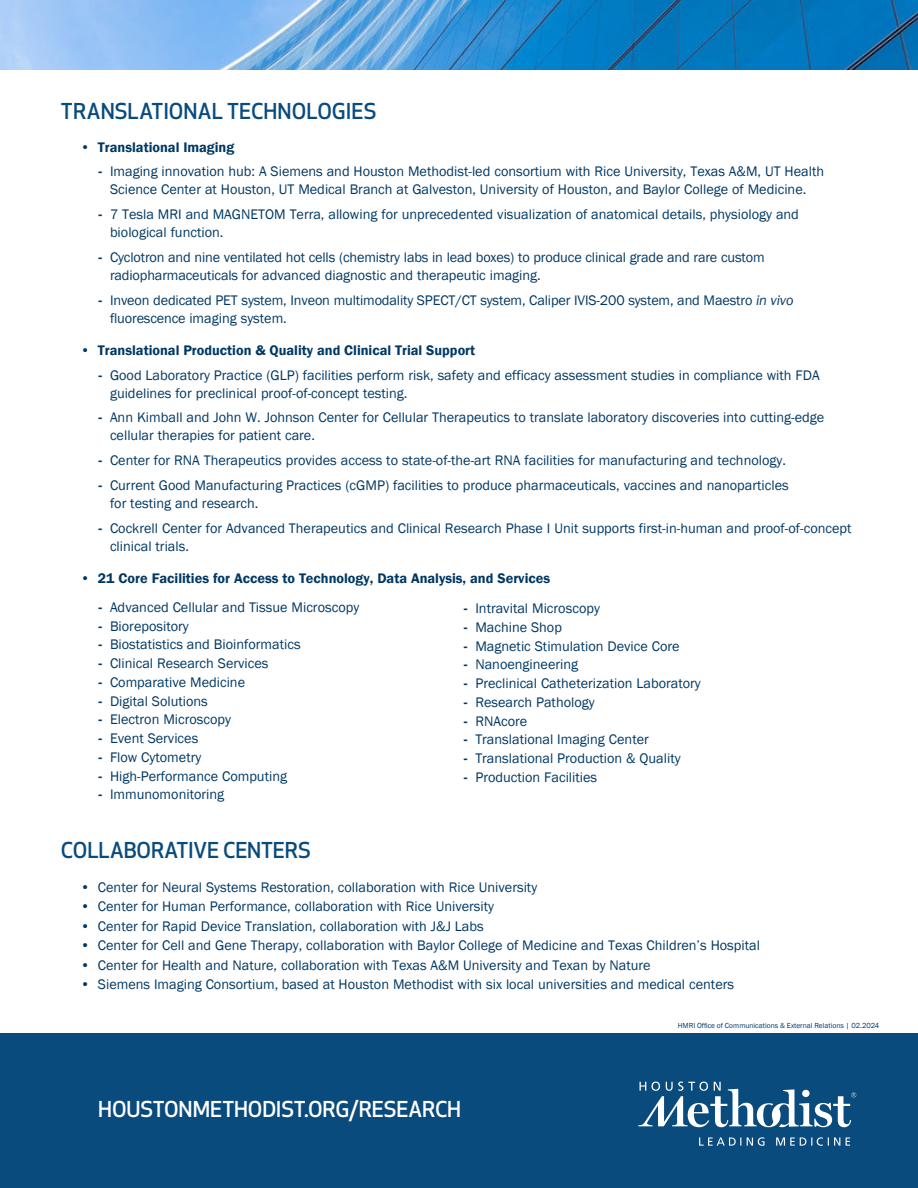
<style>
.page{position:relative;width:918px;height:1188px;background:#fff}
.page>*{position:absolute;margin:0;border:0;box-sizing:border-box;transform-origin:0 0}
.t1{font:500 21.45px "Apex New";color:#0a4b7e}
.t2{font:500 21.45px "Apex New";letter-spacing:-.005em;color:#fff}
.t3{font:14.25px/18px "Franklin Gothic";color:#003863}
.t4{font:600 14.25px "Franklin Gothic";color:#003863}
.t5{font:7.5px "Franklin Gothic";color:#003863}
.s1{font-weight:400}
.s2{font-weight:600}
.s3{font-style:italic}
</style>
<div class="page">
<div style="left:0;top:1033px;width:918px;height:155px;background:#0a4b7e"></div>
<img style="left:0;top:0;width:918px;height:69px">
<svg style="left:699px;top:1138px;width:42px;height:8px"></svg>
<svg style="left:747px;top:1137px;width:18px;height:9px"></svg>
<svg style="left:776px;top:1137px;width:64px;height:9px"></svg>
<svg style="left:846px;top:1138px;width:4px;height:8px"></svg>
<svg style="left:638px;top:1082px;width:218px;height:45px"></svg>
<p class="t1" style="left:61px;top:97px;width:317px">TRANSLATIONAL TECHNOLOGIES</p>
<p class="t4" style="left:81px;top:138px;width:155px"><span class="s1">•</span> Translational Imaging</p>
<p class="t3" style="left:98px;top:163px;width:727px;text-align:center"><span class="s2">-</span> Imaging innovation hub: A Siemens and Houston Methodist-led consortium with Rice University, Texas A&amp;M, UT Health<br>Science Center at Houston, UT Medical Branch at Galveston, University of Houston, and Baylor College of Medicine.</p>
<p class="t3" style="left:110px;top:206px;width:690px;text-indent:-12px"><span class="s2">-</span> 7 Tesla MRI and MAGNETOM Terra, allowing for unprecedented visualization of anatomical details, physiology and biological function.</p>
<p class="t3" style="left:110px;top:249px;width:656px;text-indent:-12px"><span class="s2">-</span> Cyclotron and nine ventilated hot cells (chemistry labs in lead boxes) to produce clinical grade and rare custom radiopharmaceuticals for advanced diagnostic and therapeutic imaging.</p>
<p class="t3" style="left:110px;top:291px;width:685px;text-indent:-12px"><span class="s2">-</span> Inveon dedicated PET system, Inveon multimodality SPECT/CT system, Caliper IVIS-200 system, and Maestro <span class="s3">in vivo </span>fluorescence imaging system.</p>
<p class="t4" style="left:81px;top:341px;width:396px"><span class="s1">•</span> Translational Production &amp; Quality and Clinical Trial Support</p>
<p class="t3" style="left:110px;top:366px;width:711px;text-indent:-12px"><span class="s2">-</span> Good Laboratory Practice (GLP) facilities perform risk, safety and efficacy assessment studies in compliance with FDA guidelines for preclinical proof-of-concept testing.</p>
<p class="t3" style="left:110px;top:409px;width:716px;text-indent:-12px"><span class="s2">-</span> Ann Kimball and John W. Johnson Center for Cellular Therapeutics to translate laboratory discoveries into cutting-edge cellular therapies for patient care.</p>
<p class="t3" style="left:98px;top:452px;width:689px"><span class="s2">-</span> Center for RNA Therapeutics provides access to state-of-the-art RNA facilities for manufacturing and technology.</p>
<p class="t3" style="left:110px;top:477px;width:680px;text-indent:-12px"><span class="s2">-</span> Current Good Manufacturing Practices (cGMP) facilities to produce pharmaceuticals, vaccines and nanoparticles for testing and research.</p>
<p class="t3" style="left:110px;top:519px;width:743px;text-indent:-12px"><span class="s2">-</span> Cockrell Center for Advanced Therapeutics and Clinical Research Phase I Unit supports first-in-human and proof-of-concept clinical trials.</p>
<p class="t4" style="left:81px;top:569px;width:471px"><span class="s1">•</span> 21 Core Facilities for Access to Technology, Data Analysis, and Services</p>
<p class="t3" style="left:464px;top:600px;width:138px"><span class="s2">-</span> Intravital Microscopy</p>
<p class="t3" style="left:464px;top:618px;width:100px"><span class="s2">-</span> Machine Shop</p>
<p class="t3" style="left:464px;top:637px;width:217px"><span class="s2">-</span> Magnetic Stimulation Device Core</p>
<p class="t3" style="left:464px;top:656px;width:116px"><span class="s2">-</span> Nanoengineering</p>
<p class="t3" style="left:464px;top:675px;width:238px"><span class="s2">-</span> Preclinical Catheterization Laboratory</p>
<p class="t3" style="left:464px;top:693px;width:132px"><span class="s2">-</span> Research Pathology</p>
<p class="t3" style="left:464px;top:712px;width:65px"><span class="s2">-</span> RNAcore</p>
<p class="t3" style="left:464px;top:731px;width:187px"><span class="s2">-</span> Translational Imaging Center</p>
<p class="t3" style="left:464px;top:750px;width:218px"><span class="s2">-</span> Translational Production &amp; Quality</p>
<p class="t3" style="left:464px;top:768px;width:135px"><span class="s2">-</span> Production Facilities</p>
<p class="t3" style="left:98px;top:598px;width:262px"><span class="s2">-</span> Advanced Cellular and Tissue Microscopy</p>
<p class="t3" style="left:98px;top:617px;width:92px"><span class="s2">-</span> Biorepository</p>
<p class="t3" style="left:98px;top:636px;width:204px"><span class="s2">-</span> Biostatistics and Bioinformatics</p>
<p class="t3" style="left:98px;top:655px;width:172px"><span class="s2">-</span> Clinical Research Services</p>
<p class="t3" style="left:98px;top:673px;width:148px"><span class="s2">-</span> Comparative Medicine</p>
<p class="t3" style="left:98px;top:692px;width:111px"><span class="s2">-</span> Digital Solutions</p>
<p class="t3" style="left:98px;top:711px;width:134px"><span class="s2">-</span> Electron Microscopy</p>
<p class="t3" style="left:98px;top:730px;width:101px"><span class="s2">-</span> Event Services</p>
<p class="t3" style="left:98px;top:748px;width:104px"><span class="s2">-</span> Flow Cytometry</p>
<p class="t3" style="left:98px;top:767px;width:190px"><span class="s2">-</span> High-Performance Computing</p>
<p class="t3" style="left:98px;top:786px;width:127px"><span class="s2">-</span> Immunomonitoring</p>
<p class="t1" style="left:61px;top:836px;width:251px">COLLABORATIVE CENTERS</p>
<p class="t3" style="left:81px;top:878px;width:458px">• Center for Neural Systems Restoration, collaboration with Rice University</p>
<p class="t3" style="left:81px;top:898px;width:415px">• Center for Human Performance, collaboration with Rice University</p>
<p class="t3" style="left:81px;top:917px;width:405px">• Center for Rapid Device Translation, collaboration with J&amp;J Labs</p>
<p class="t3" style="left:81px;top:937px;width:681px">• Center for Cell and Gene Therapy, collaboration with Baylor College of Medicine and Texas Children’s Hospital</p>
<p class="t3" style="left:81px;top:956px;width:572px">• Center for Health and Nature, collaboration with Texas A&amp;M University and Texan by Nature</p>
<p class="t3" style="left:81px;top:976px;width:655px">• Siemens Imaging Consortium, based at Houston Methodist with six local universities and medical centers</p>
<p class="t2" style="left:98px;top:1095px;width:364px">HOUSTONMETHODIST.ORG/RESEARCH</p>
<p class="t5" style="left:678px;top:1021px;width:203px">HMRI Office of Communications &amp; External Relations | 02.2024</p>
</div>
